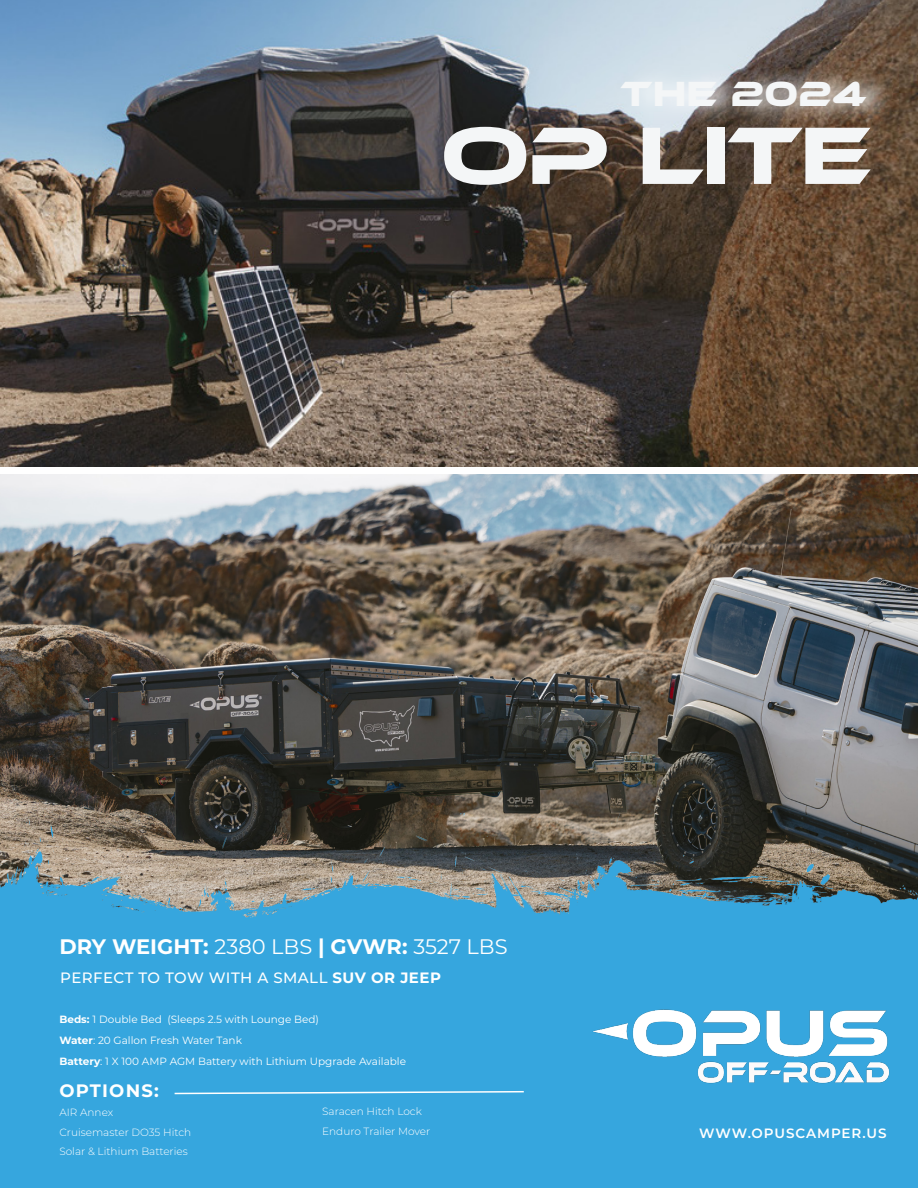
<style>
.page{position:relative;width:918px;height:1188px;background:#fff}
.page>*{position:absolute;margin:0;border:0;box-sizing:border-box;transform-origin:0 0}
.Paragraph_Style_1{font:84px "Ethnocentric Rg";letter-spacing:-.03em;color:#f4f6f7}
.Paragraph_Style_1-2{font:36px "Ethnocentric Rg";color:#f4f6f7}
.t1{font:700 21px "Montserrat";color:#fff}
.t2{font:700 18px "Montserrat";letter-spacing:.07em;color:#fff}
.Paragraph_Style_1-3{font:500 15px "Montserrat";letter-spacing:.03em;color:#fff}
.Paragraph_Style_1-4{font:600 13.5px "Montserrat";letter-spacing:.07em;color:#fff}
.t3{font:10.5px "Montserrat";color:#fff}
.t4{font:300 10.5px "Montserrat";color:#fff}
.s1{font-weight:400}
.s2{font-weight:700}
</style>
<div class="page">
<div style="left:0;top:1136px;width:918px;height:52px;background:#36a6de"></div>
<img style="left:0;top:475px;width:918px;height:339px">
<div style="left:632px;top:1150px;width:263px;height:16px;background:#36a6de"></div>
<img style="left:585px;top:1136px;width:45px;height:12px">
<img style="left:0;top:814px;width:918px;height:322px">
<svg style="left:173px;top:1090px;width:352px;height:5px;background:#71c0e7"></svg>
<img style="left:0;top:0;width:918px;height:466px">
<div style="left:620px;top:66px;width:277px;height:61px;background:#fff;opacity:.89"></div>
<img style="left:632px;top:991px;width:263px;height:159px">
<div style="left:585px;top:972px;width:45px;height:159px;background:#36a6de"></div>
<p class="Paragraph_Style_1-2" style="left:621px;top:72px;width:247px">The 2024</p>
<p class="Paragraph_Style_1" style="left:441px;top:105px;width:432px">OP LITE</p>
<p class="t1" style="left:59px;top:932px;width:450px">DRY WEIGHT: <span class="s1">2380 LBS</span> | GVWR: <span class="s1">3527 LBS</span></p>
<p class="Paragraph_Style_1-3" style="left:60px;top:967px;width:382px">PERFECT TO TOW WITH A SMALL <span class="s2">SUV OR JEEP</span></p>
<p class="t3" style="left:59px;top:1012px;width:261px"><span class="s2">Beds:</span> 1 Double Bed (Sleeps 2.5 with Lounge Bed)</p>
<p class="t3" style="left:59px;top:1033px;width:184px"><span class="s2">Water</span>: 20 Gallon Fresh Water Tank</p>
<p class="t3" style="left:59px;top:1054px;width:348px"><span class="s2">Battery</span>: 1 X 100 AMP AGM Battery with Lithium Upgrade Available</p>
<p class="t2" style="left:59px;top:1077px;width:101px">OPTIONS:</p>
<p class="t4" style="left:59px;top:1105px;width:55px">AIR Annex</p>
<p class="t4" style="left:59px;top:1125px;width:133px">Cruisemaster DO35 Hitch</p>
<p class="t4" style="left:59px;top:1144px;width:130px">Solar &amp; Lithium Batteries</p>
<p class="t4" style="left:322px;top:1104px;width:101px">Saracen Hitch Lock</p>
<p class="t4" style="left:322px;top:1124px;width:110px">Enduro Trailer Mover</p>
<p class="Paragraph_Style_1-4" style="left:699px;top:1124px;width:189px">WWW.OPUSCAMPER.US</p>
</div>
